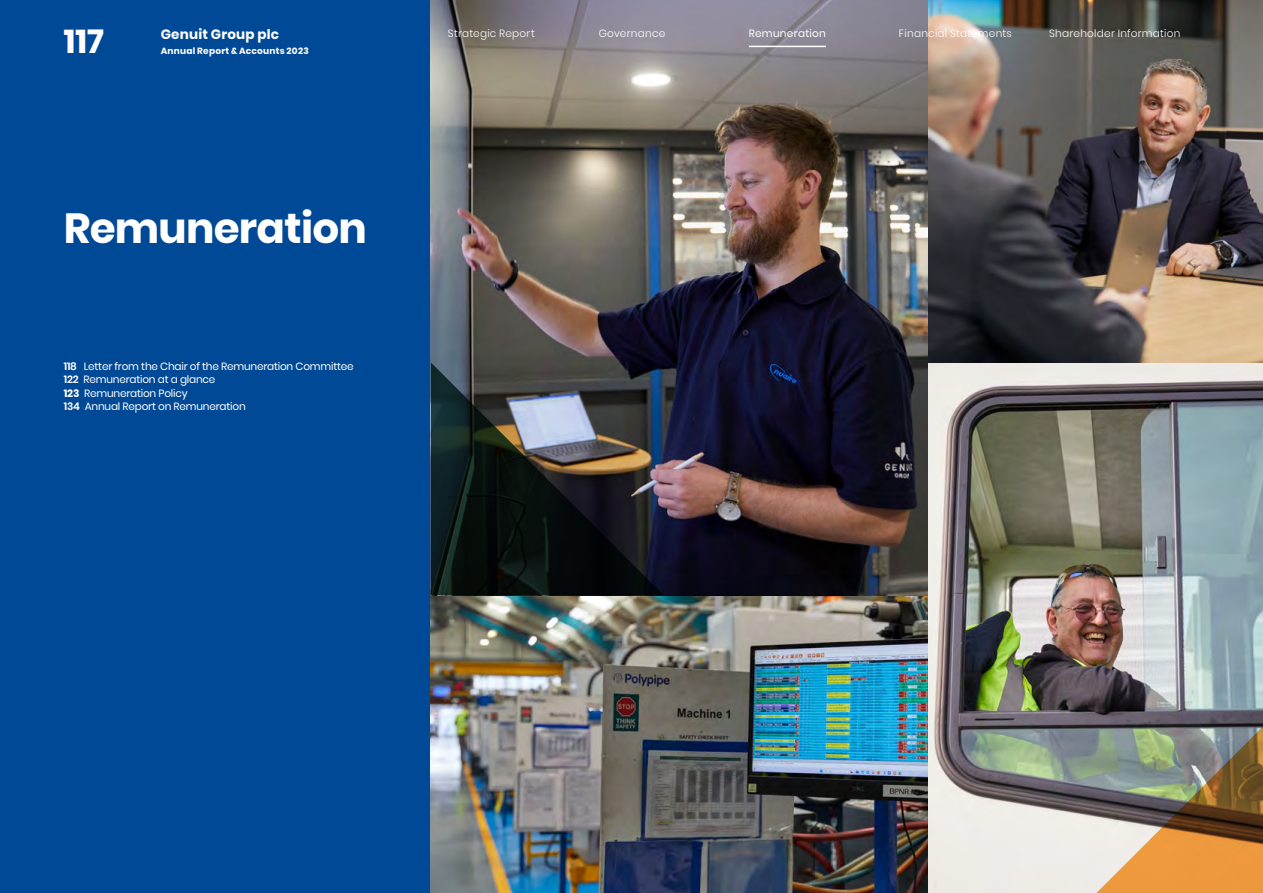
<style>
.page{position:relative;width:1263px;height:893px;background:#004996}
.page>*{position:absolute;margin:0;border:0;box-sizing:border-box;transform-origin:0 0}
.t1{font:700 42px "Poppins";letter-spacing:-.02em;color:#fff}
.t2{font:700 33px "Poppins";color:#fff}
.t3{font:700 13.5px "Poppins";letter-spacing:.015em;color:#fff}
.t4{font:10.5px/13.5px "Poppins";letter-spacing:-.02em;color:#fff}
.t5{font:300 10.5px "Poppins";letter-spacing:.025em;color:#fff}
.t6{font:10.5px "Poppins";letter-spacing:.025em;color:#fff}
.t7{font:700 9px "Poppins";letter-spacing:.025em;color:#fff}
.s1{font-weight:600}
.s2{font-weight:700}
</style>
<div class="page">
<img style="left:431px;top:0;width:832px;height:893px">
<svg style="left:431px;top:362px;width:233px;height:233px;background:#2d3233"></svg>
<img style="left:1084px;top:714px;width:179px;height:179px">
<hr style="left:749px;top:46px;width:77px;height:1px;background:#fff">
<h2 class="t2" style="left:64px;top:22px;width:42px">117</h2>
<p class="t3" style="left:161px;top:27px;width:120px">Genuit Group plc</p>
<p class="t7" style="left:161px;top:46px;width:150px">Annual Report &amp; Accounts 2023</p>
<h1 class="t1" style="left:64px;top:204px;width:305px">Remuneration</h1>
<p class="t4" style="left:64px;top:360px;width:291px"><span class="s1">118</span> Letter from the Chair of the Remuneration Committee <span class="s1">122</span> Remuneration at a glance<br><span class="s2">123</span> Remuneration Policy<br><span class="s1">134</span> Annual Report on Remuneration</p>
<p class="t5" style="left:448px;top:27px;width:88px">Strategic Report</p>
<p class="t5" style="left:599px;top:27px;width:68px">Governance</p>
<p class="t6" style="left:749px;top:27px;width:79px">Remuneration</p>
<p class="t5" style="left:899px;top:27px;width:114px">Financial Statements</p>
<p class="t5" style="left:1049px;top:27px;width:133px">Shareholder Information</p>
</div>
